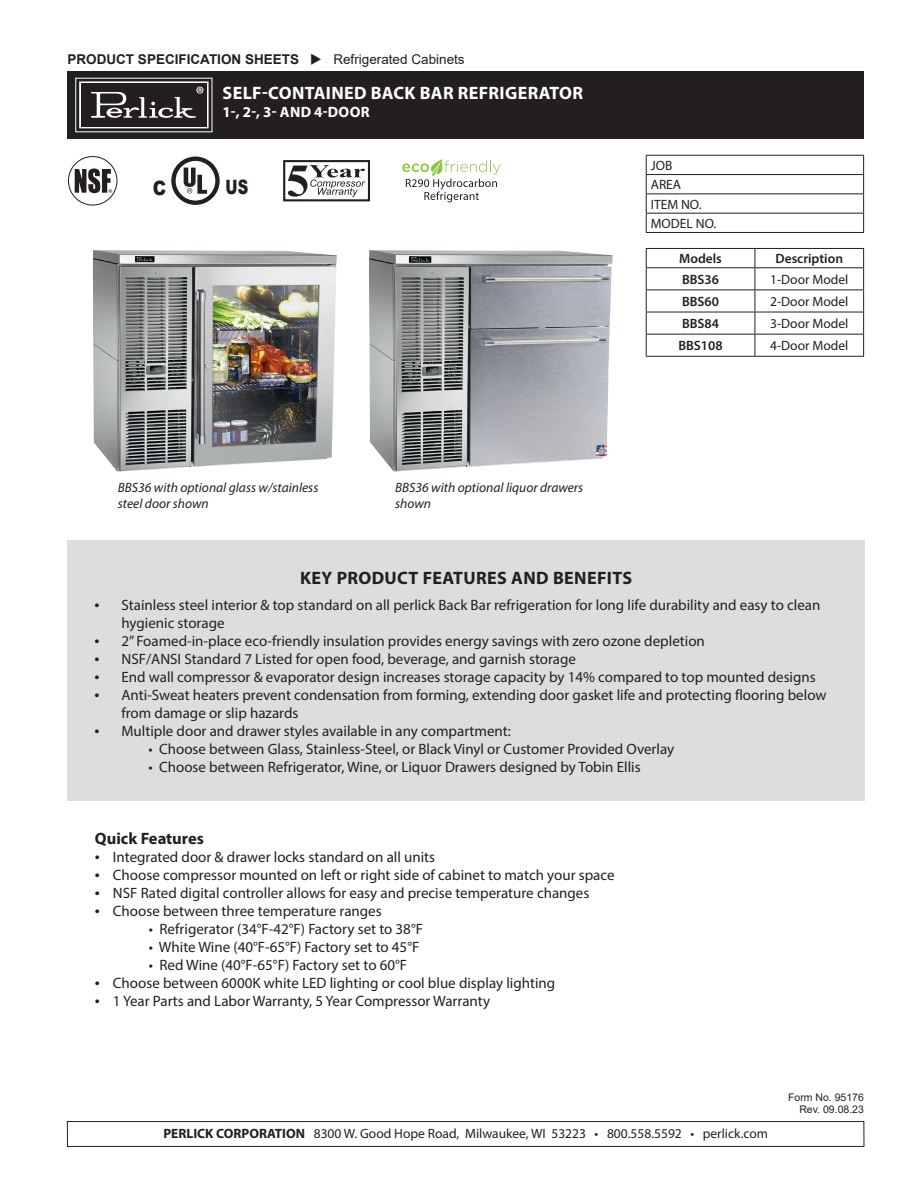
<style>
.page{position:relative;width:918px;height:1188px;background:#fff}
.page>*{position:absolute;margin:0;border:0;box-sizing:border-box;transform-origin:0 0}
.t1{font:900 19.8px "Arial";color:#231f20;scale:.74 1}
.t2{font:900 19.8px "Arial";color:#231f20;scale:.87 1}
.t3{font:700 18px "Myriad Pro";letter-spacing:.02em;color:#fff}
.t4{font:700 18px "Myriad Pro";letter-spacing:.02em;color:#231f20}
.t5{font:700 16.5px "Myriad Pro";color:#231f20}
.t6{font:15px/18px "Myriad Pro";color:#231f20}
.t7{font:700 15px "Myriad Pro";letter-spacing:.02em;color:#fff}
.t8{font:13.5px "Myriad Pro";color:#231f20}
.t9{font:italic 13.5px/16.2px "Myriad Pro";color:#231f20}
.t10{font:700 13.5px "Arial";color:#231f20}
.t11{font:600 13.5px "Myriad Pro";color:#231f20}
.t12{font:10.5px/12.6px "Arial";color:#231f20;text-align:right}
.s1{font-weight:400}
.s2{font-size:18px}
.s3{font-weight:700}
</style>
<div class="page">
<div style="left:67px;top:1121px;width:797px;height:26px;border:1px solid #231f20"></div>
<hr style="left:646px;top:155px;width:218px;height:1px;background:#231f20">
<hr style="left:646px;top:174px;width:218px;height:1px;background:#231f20">
<hr style="left:646px;top:193px;width:218px;height:1px;background:#231f20">
<hr style="left:646px;top:213px;width:218px;height:1px;background:#231f20">
<svg style="left:646px;top:156px;width:1px;height:76px"></svg>
<svg style="left:863px;top:156px;width:1px;height:76px"></svg>
<hr style="left:646px;top:232px;width:218px;height:1px;background:#231f20">
<hr style="left:646px;top:248px;width:109px;height:1px;background:#231f20">
<hr style="left:755px;top:248px;width:109px;height:1px;background:#231f20">
<hr style="left:646px;top:267px;width:109px;height:1px;background:#231f20">
<hr style="left:755px;top:267px;width:109px;height:1px;background:#231f20">
<hr style="left:646px;top:290px;width:109px;height:1px;background:#231f20">
<hr style="left:755px;top:290px;width:109px;height:1px;background:#231f20">
<hr style="left:646px;top:312px;width:109px;height:1px;background:#231f20">
<hr style="left:755px;top:312px;width:109px;height:1px;background:#231f20">
<hr style="left:646px;top:334px;width:109px;height:1px;background:#231f20">
<svg style="left:646px;top:249px;width:1px;height:107px"></svg>
<hr style="left:755px;top:334px;width:109px;height:1px;background:#231f20">
<svg style="left:755px;top:249px;width:1px;height:107px"></svg>
<svg style="left:863px;top:249px;width:1px;height:107px"></svg>
<hr style="left:646px;top:356px;width:109px;height:1px;background:#231f20">
<hr style="left:755px;top:356px;width:109px;height:1px;background:#231f20">
<div style="left:68px;top:71px;width:796px;height:68px;background:#231f20"></div>
<svg style="left:79px;top:81px;width:130px;height:48px"></svg>
<img style="left:93px;top:250px;width:244px;height:222px">
<img style="left:369px;top:250px;width:244px;height:222px">
<div style="left:68px;top:156px;width:49px;height:49px;border:1px solid #231f20;border-radius:50%"></div>
<svg style="left:75px;top:169px;width:37px;height:24px"></svg>
<svg style="left:288px;top:165px;width:77px;height:32px"></svg>
<div style="left:283px;top:160px;width:87px;height:41px;border:2px solid #231f20"></div>
<svg style="left:171px;top:157px;width:49px;height:48px"></svg>
<svg style="left:402px;top:159px;width:99px;height:43px"></svg>
<div style="left:68px;top:540px;width:797px;height:261px;background:#dcdddf"></div>
<p class="t10" style="left:68px;top:50px;width:399px">PRODUCT SPECIFICATION SHEETS ◆ <span class="s1">Refrigerated Cabinets</span></p>
<p class="t3" style="left:223px;top:81px;width:362px">SELF-CONTAINED BACK BAR REFRIGERATOR</p>
<p class="t7" style="left:222px;top:102px;width:149px">1-, 2-, 3- AND 4-DOOR</p>
<p class="t2" style="left:153px;top:173px;width:17px">C</p>
<p class="t1" style="left:226px;top:173px;width:32px">US</p>
<p class="t9" style="left:118px;top:479px;width:202px">BBS36 with optional glass w/stainless steel door shown</p>
<p class="t9" style="left:395px;top:479px;width:190px">BBS36 with optional liquor drawers shown</p>
<p class="t8" style="left:651px;top:157px;width:23px">JOB</p>
<p class="t8" style="left:651px;top:176px;width:32px">AREA</p>
<p class="t8" style="left:651px;top:196px;width:52px">ITEM NO.</p>
<p class="t8" style="left:651px;top:215px;width:67px">MODEL NO.</p>
<p class="t11" style="left:679px;top:250px;width:44px">Models</p>
<p class="t11" style="left:775px;top:250px;width:69px">Description</p>
<p class="t11" style="left:682px;top:271px;width:39px">BBS36</p>
<p class="t8" style="left:770px;top:271px;width:80px">1-Door Model</p>
<p class="t11" style="left:682px;top:293px;width:39px">BBS60</p>
<p class="t8" style="left:770px;top:293px;width:80px">2-Door Model</p>
<p class="t11" style="left:682px;top:315px;width:39px">BBS84</p>
<p class="t8" style="left:770px;top:315px;width:80px">3-Door Model</p>
<p class="t11" style="left:678px;top:337px;width:46px">BBS108</p>
<p class="t8" style="left:770px;top:337px;width:80px">4-Door Model</p>
<p class="t4" style="left:300px;top:566px;width:334px">KEY PRODUCT FEATURES AND BENEFITS</p>
<p class="t6" style="left:122px;top:595px;width:700px;text-indent:-27px"><span class="s2">•</span> Stainless steel interior &amp; top standard on all perlick Back Bar refrigeration for long life durability and easy to clean hygienic storage</p>
<p class="t6" style="left:94px;top:631px;width:612px"><span class="s2">•</span> 2” Foamed-in-place eco-friendly insulation provides energy savings with zero ozone depletion</p>
<p class="t6" style="left:94px;top:649px;width:483px"><span class="s2">•</span> NSF/ANSI Standard 7 Listed for open food, beverage, and garnish storage</p>
<p class="t6" style="left:94px;top:667px;width:723px"><span class="s2">•</span> End wall compressor &amp; evaporator design increases storage capacity by 14% compared to top mounted designs</p>
<p class="t6" style="left:122px;top:685px;width:707px;text-indent:-27px"><span class="s2">•</span> Anti-Sweat heaters prevent condensation from forming, extending door gasket life and protecting flooring below from damage or slip hazards</p>
<p class="t6" style="left:94px;top:721px;width:418px"><span class="s2">•</span> Multiple door and drawer styles available in any compartment:</p>
<p class="t6" style="left:148px;top:739px;width:527px">• Choose between Glass, Stainless-Steel, or Black Vinyl or Customer Provided Overlay</p>
<p class="t6" style="left:148px;top:757px;width:494px">• Choose between Refrigerator, Wine, or Liquor Drawers designed by Tobin Ellis</p>
<p class="t5" style="left:95px;top:827px;width:111px">Quick Features</p>
<p class="t6" style="left:95px;top:847px;width:342px"><span class="s2">•</span> Integrated door &amp; drawer locks standard on all units</p>
<p class="t6" style="left:95px;top:865px;width:521px"><span class="s2">•</span> Choose compressor mounted on left or right side of cabinet to match your space</p>
<p class="t6" style="left:95px;top:883px;width:496px"><span class="s2">•</span> NSF Rated digital controller allows for easy and precise temperature changes</p>
<p class="t6" style="left:95px;top:901px;width:288px"><span class="s2">•</span> Choose between three temperature ranges</p>
<p class="t6" style="left:149px;top:919px;width:276px">• Refrigerator (34°F-42°F) Factory set to 38°F</p>
<p class="t6" style="left:149px;top:937px;width:272px">• White Wine (40°F-65°F) Factory set to 45°F</p>
<p class="t6" style="left:149px;top:955px;width:260px">• Red Wine (40°F-65°F) Factory set to 60°F</p>
<p class="t6" style="left:95px;top:973px;width:462px"><span class="s2">•</span> Choose between 6000K white LED lighting or cool blue display lighting</p>
<p class="t6" style="left:95px;top:991px;width:397px"><span class="s2">•</span> 1 Year Parts and Labor Warranty, 5 Year Compressor Warranty</p>
<p class="t8" style="left:163px;top:1125px;width:606px"><span class="s3">PERLICK CORPORATION</span> 8300 W. Good Hope Road, Milwaukee, WI 53223 • 800.558.5592 • perlick.com</p>
<p class="t12" style="left:788px;top:1090px;width:77px">Form No. 95176<br>Rev. 09.08.23</p>
</div>
